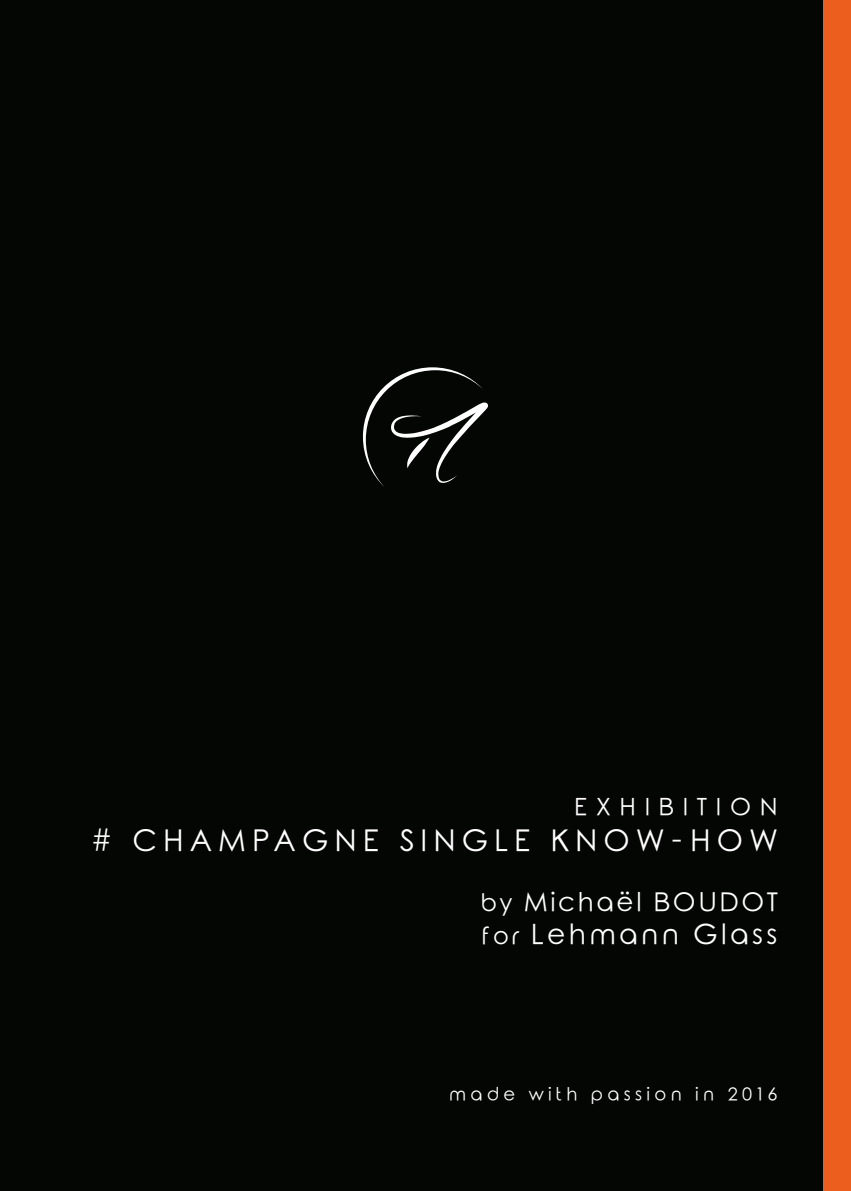
<style>
.page{position:relative;width:851px;height:1191px;background:#fff}
.page>*{position:absolute;margin:0;border:0;box-sizing:border-box;transform-origin:0 0}
.t1{font:30px "Rounded Elegance";letter-spacing:.2em;color:#fff}
.t2{font:28px "Rounded Elegance";letter-spacing:.12em;color:#fff}
.t3{font:26px "Rounded Elegance";letter-spacing:.1em;color:#fff}
.t4{font:24px "Rounded Elegance";letter-spacing:.36em;color:#fff}
.t5{font:18px "Rounded Elegance";letter-spacing:.24em;color:#fff}
.s1{font-size:24px}
</style>
<div class="page">
<div style="left:0;top:0;width:822px;height:1191px;background:#030602"></div>
<svg style="left:363px;top:367px;width:125px;height:120px;background:#1e211d"></svg>
<div style="left:822px;top:0;width:28px;height:1191px;background:#eb5e1d"></div>
<p class="t4" style="left:574px;top:792px;width:205px">EXHIBITION</p>
<p class="t1" style="left:91px;top:823px;width:688px"># CHAMPAGNE SINGLE KNOW-HOW</p>
<p class="t3" style="left:480px;top:886px;width:299px"><span class="s1">by</span> Michaël BOUDOT</p>
<p class="t2" style="left:482px;top:918px;width:296px"><span class="s1">for</span> Lehmann Glass</p>
<p class="t5" style="left:449px;top:1084px;width:330px">made with passion in 2016</p>
</div>
